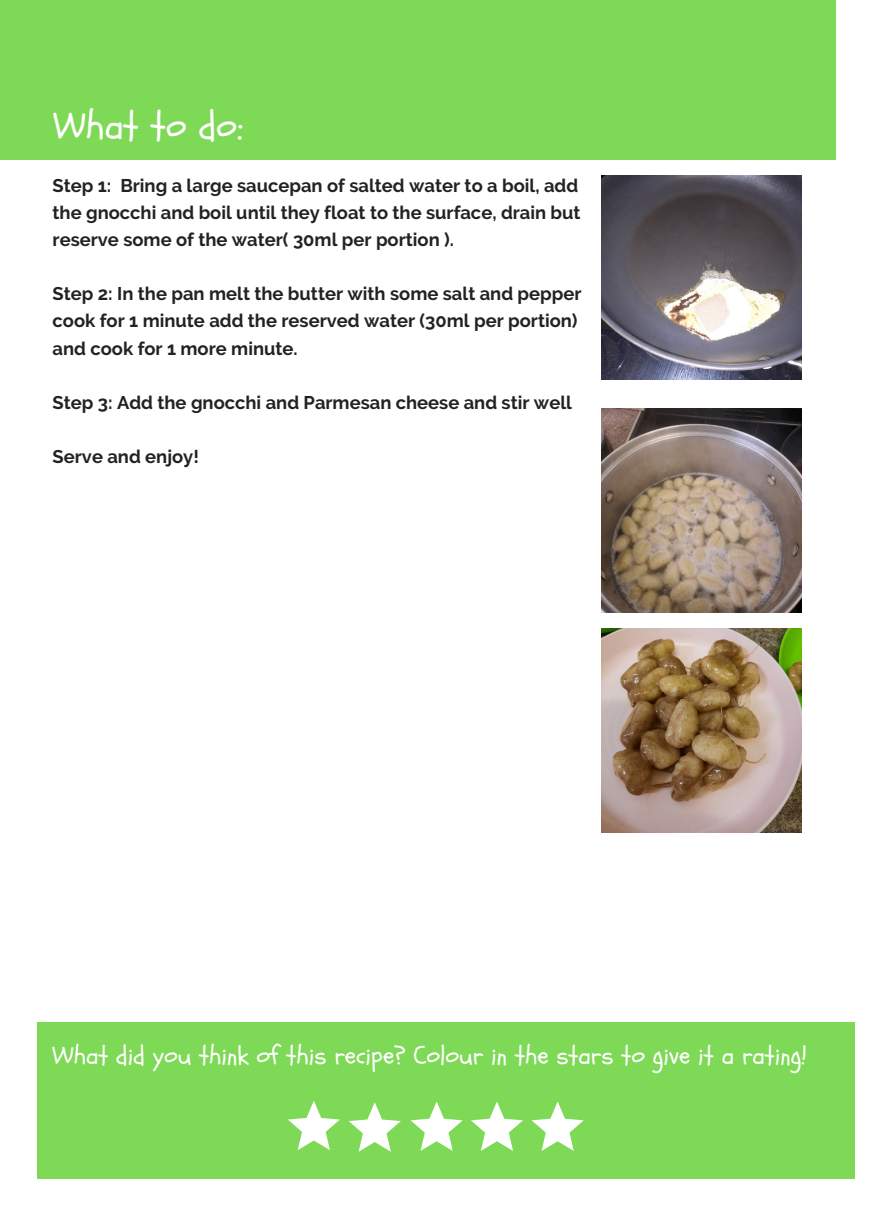
<style>
.page{position:relative;width:873px;height:1224px;background:#fff}
.page>*{position:absolute;margin:0;border:0;box-sizing:border-box;transform-origin:0 0}
.t1{font:39px "Schoolbell";color:#fff}
.t2{font:25.6px "Schoolbell";color:#fff}
.t3{font:700 18.4px/27.2px "Raleway";color:#222}
</style>
<div class="page">
<div style="left:255px;top:0;width:581px;height:160px;background:#7ed957"></div>
<div style="left:0;top:0;width:563px;height:160px;background:#7ed957"></div>
<div style="left:38px;top:1022px;width:580px;height:156px;background:#7ed957"></div>
<div style="left:274px;top:1022px;width:581px;height:156px;background:#7ed957"></div>
<svg style="left:288px;top:1101px;width:52px;height:49px"></svg>
<svg style="left:349px;top:1102px;width:52px;height:49px"></svg>
<svg style="left:411px;top:1101px;width:52px;height:50px"></svg>
<svg style="left:471px;top:1101px;width:52px;height:50px"></svg>
<svg style="left:532px;top:1101px;width:52px;height:50px"></svg>
<img style="left:602px;top:176px;width:199px;height:204px">
<img style="left:602px;top:409px;width:199px;height:204px">
<img style="left:602px;top:629px;width:199px;height:204px">
<h1 class="t1" style="left:54px;top:100px;width:191px">What to do:</h1>
<p class="t3" style="left:53px;top:172px;width:530px">Step 1: Bring a large saucepan of salted water to a boil, add the gnocchi and boil until they float to the surface, drain but reserve some of the water( 30ml per portion ).</p>
<p class="t3" style="left:53px;top:280px;width:531px">Step 2: In the pan melt the butter with some salt and pepper cook for 1 minute add the reserved water (30ml per portion)</p>
<p class="t3" style="left:53px;top:334px;width:247px">and cook for 1 more minute.</p>
<p class="t3" style="left:53px;top:389px;width:521px">Step 3: Add the gnocchi and Parmesan cheese and stir well</p>
<p class="t3" style="left:53px;top:443px;width:148px">Serve and enjoy!</p>
<p class="t2" style="left:53px;top:1039px;width:756px">What did you think of this recipe? Colour in the stars to give it a rating!</p>
</div>
